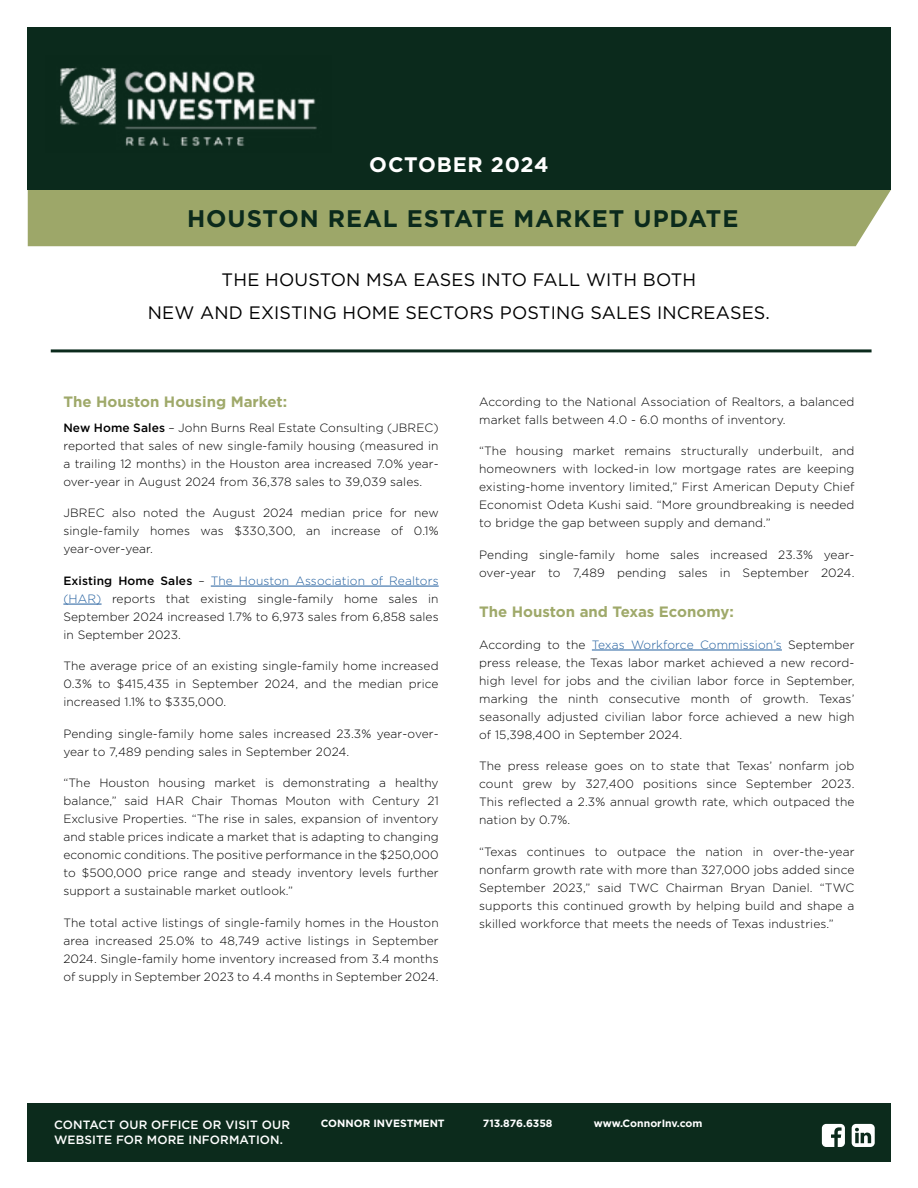
<style>
.page{position:relative;width:918px;height:1188px;background:#fff}
.page>*{position:absolute;margin:0;border:0;box-sizing:border-box;transform-origin:0 0}
.t1{font:700 24px "Gotham";letter-spacing:.04em;color:#0b2a1c}
.t2{font:700 21px "Gotham";letter-spacing:.04em;color:#fff}
.t3{font:18px/32.2px "Gotham";letter-spacing:.01em;color:#000;text-align:center}
.t4{font:700 15px "Gotham";color:#9fa96a}
.t5{font:300 12px/18px "Gotham";letter-spacing:.01em;color:#000;text-align:justify}
.t6{font:500 12px/15px "Gotham";letter-spacing:.01em;color:#fff}
.t7{font:700 10.5px "Gotham";color:#fff}
.s1{font-weight:500}
.s2{color:#215e9e}
</style>
<div class="page">
<div style="left:28px;top:190px;width:863px;height:56px;background:#9da769"></div>
<div style="left:28px;top:28px;width:863px;height:162px;background:#0b2a1c"></div>
<div style="left:27px;top:1103px;width:864px;height:58px;background:#0c2b1c"></div>
<svg style="left:822px;top:1124px;width:23px;height:23px"></svg>
<svg style="left:852px;top:1124px;width:23px;height:23px"></svg>
<hr style="left:51px;top:349px;width:821px;height:3px;background:#0b2a1c">
<hr style="left:211px;top:586px;width:228px;height:1px;background:#215e9e">
<hr style="left:63px;top:604px;width:39px;height:1px;background:#215e9e">
<hr style="left:592px;top:650px;width:190px;height:1px;background:#215e9e">
<img style="left:60px;top:67px;width:257px;height:79px">
<h2 class="t2" style="left:369px;top:151px;width:181px">OCTOBER 2024</h2>
<h1 class="t1" style="left:187px;top:203px;width:553px">HOUSTON REAL ESTATE MARKET UPDATE</h1>
<h3 class="t3" style="left:148px;top:264px;width:624px">THE HOUSTON MSA EASES INTO FALL WITH BOTH<br>NEW AND EXISTING HOME SECTORS POSTING SALES INCREASES.</h3>
<p class="t4" style="left:63px;top:392px;width:225px">The Houston Housing Market:</p>
<p class="t5" style="left:63px;top:418px;width:377px"><span class="s1">New Home Sales</span> – John Burns Real Estate Consulting (JBREC) reported that sales of new single-family housing (measured in a trailing 12 months) in the Houston area increased 7.0% year&shy;over-year in August 2024 from 36,378 sales to 39,039 sales.</p>
<p class="t5" style="left:63px;top:504px;width:377px">JBREC also noted the August 2024 median price for new single-family homes was $330,300, an increase of 0.1% year-over-year.</p>
<p class="t5" style="left:63px;top:571px;width:377px"><span class="s1">Existing Home Sales</span> – <span class="s2">The Houston Association of Realtors (HAR)</span> reports that existing single-family home sales in September 2024 increased 1.7% to 6,973 sales from 6,858 sales in September 2023.</p>
<p class="t5" style="left:63px;top:657px;width:377px">The average price of an existing single-family home increased 0.3% to $415,435 in September 2024, and the median price increased 1.1% to $335,000.</p>
<p class="t5" style="left:63px;top:724px;width:377px">Pending single-family home sales increased 23.3% year-over&shy;year to 7,489 pending sales in September 2024.</p>
<p class="t5" style="left:63px;top:774px;width:377px">“The Houston housing market is demonstrating a healthy balance,” said HAR Chair Thomas Mouton with Century 21<br>Exclusive Properties. “The rise in sales, expansion of inventory and stable prices indicate a market that is adapting to changing economic conditions. The positive performance in the $250,000 to $500,000 price range and steady inventory levels further support a sustainable market outlook.”</p>
<p class="t5" style="left:63px;top:913px;width:377px">The total active listings of single-family homes in the Houston area increased 25.0% to 48,749 active listings in September 2024. Single-family home inventory increased from 3.4 months of supply in September 2023 to 4.4 months in September 2024.</p>
<p class="t5" style="left:479px;top:392px;width:377px">According to the National Association of Realtors, a balanced market falls between 4.0 - 6.0 months of inventory.</p>
<p class="t5" style="left:479px;top:442px;width:377px">“The housing market remains structurally underbuilt, and homeowners with locked-in low mortgage rates are keeping existing-home inventory limited,” First American Deputy Chief Economist Odeta Kushi said. “More groundbreaking is needed to bridge the gap between supply and demand.”</p>
<p class="t5" style="left:479px;top:545px;width:377px">Pending single-family home sales increased 23.3% year&shy;over-year to 7,489 pending sales in September 2024.</p>
<p class="t4" style="left:479px;top:602px;width:256px">The Houston and Texas Economy:</p>
<p class="t5" style="left:479px;top:635px;width:377px">According to the <span class="s2">Texas Workforce Commission’s</span> September press release, the Texas labor market achieved a new record&shy;high level for jobs and the civilian labor force in September, marking the ninth consecutive month of growth. Texas’ seasonally adjusted civilian labor force achieved a new high of 15,398,400 in September 2024.</p>
<p class="t5" style="left:479px;top:757px;width:377px">The press release goes on to state that Texas’ nonfarm job count grew by 327,400 positions since September 2023.<br>This reflected a 2.3% annual growth rate, which outpaced the nation by 0.7%.</p>
<p class="t5" style="left:479px;top:842px;width:377px">“Texas continues to outpace the nation in over-the-year nonfarm growth rate with more than 327,000 jobs added since September 2023,” said TWC Chairman Bryan Daniel. “TWC supports this continued growth by helping build and shape a skilled workforce that meets the needs of Texas industries.”</p>
<p class="t6" style="left:54px;top:1117px;width:238px">CONTACT OUR OFFICE OR VISIT OUR<br>WEBSITE FOR MORE INFORMATION.</p>
<p class="t7" style="left:321px;top:1116px;width:125px">CONNOR INVESTMENT</p>
<p class="t7" style="left:483px;top:1116px;width:71px">713.876.6358</p>
<p class="t7" style="left:594px;top:1116px;width:110px">www.ConnorInv.com</p>
</div>
